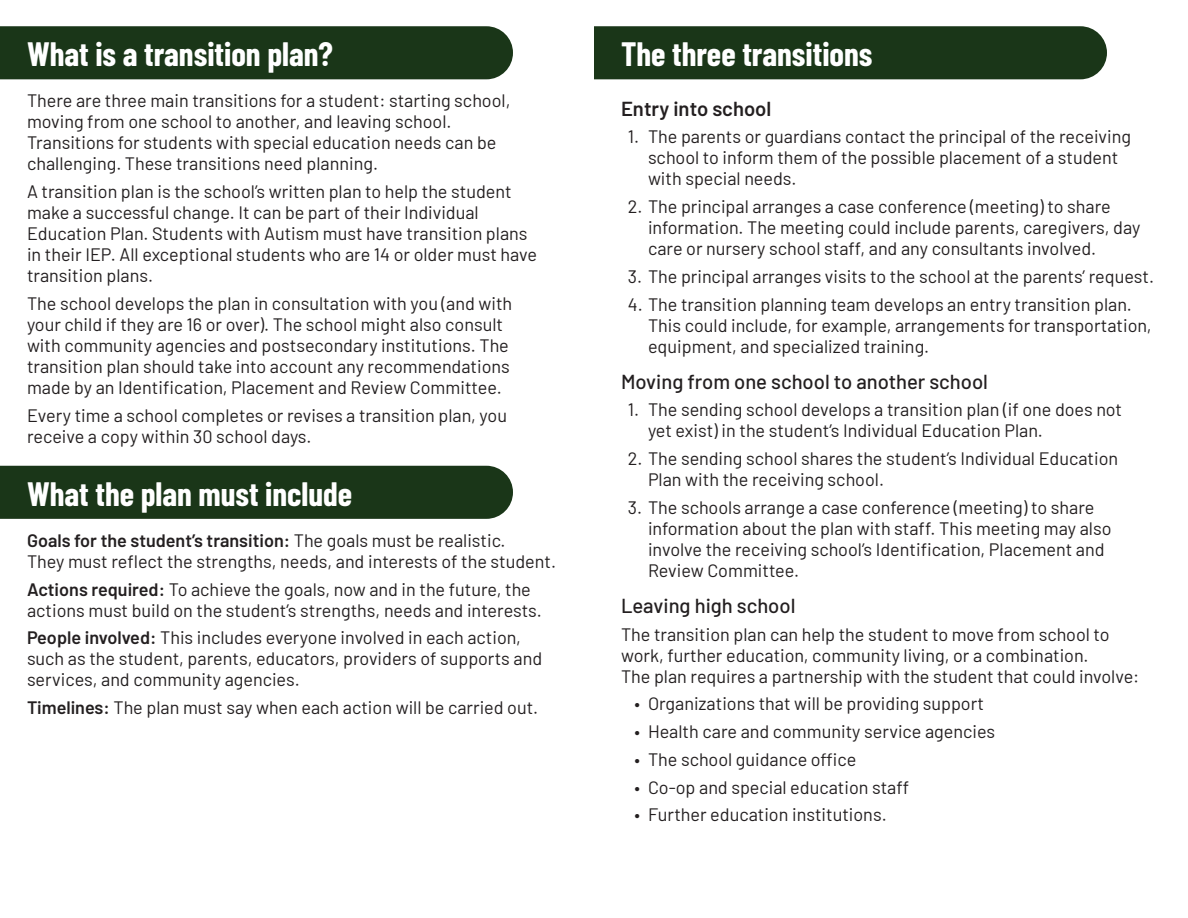
<style>
.page{position:relative;width:1188px;height:918px;background:#fff}
.page>*{position:absolute;margin:0;border:0;box-sizing:border-box;transform-origin:0 0}
.Copy_Header{font:700 33px "Barlow Condensed";color:#fff}
.Copy_Header_-_Right{font:700 33px "Barlow Condensed";color:#fff}
.Subheader_1{font:500 20.25px "Barlow";color:#231f20}
.Subheader_1-2{font:600 20.25px "Barlow";color:#231f20}
.Copy{font:18px/21px "Barlow";color:#231f20}
.s1{font-weight:600}
</style>
<div class="page">
<div style="left:594px;top:26px;width:513px;height:53px;background:#1a3618"></div>
<div style="left:0;top:26px;width:513px;height:53px;background:#1a3618"></div>
<div style="left:0;top:466px;width:513px;height:53px;background:#1a3618"></div>
<p class="Copy_Header" style="left:27px;top:31px;width:307px">What is a transition plan?</p>
<p class="Copy" style="left:27px;top:89px;width:485px">There are three main transitions for a student: starting school, moving from one school to another, and leaving school.<br>Transitions for students with special education needs can be challenging. These transitions need planning.</p>
<p class="Copy" style="left:27px;top:180px;width:512px">A transition plan is the school’s written plan to help the student make a successful change. It can be part of their Individual Education Plan. Students with Autism must have transition plans in their IEP. All exceptional students who are 14 or older must have transition plans.</p>
<p class="Copy" style="left:27px;top:291px;width:487px">The school develops the plan in consultation with you (and with your child if they are 16 or over). The school might also consult with community agencies and postsecondary institutions. The transition plan should take into account any recommendations made by an Identification, Placement and Review Committee.</p>
<p class="Copy" style="left:27px;top:403px;width:481px">Every time a school completes or revises a transition plan, you receive a copy within 30 school days.</p>
<p class="Copy_Header" style="left:27px;top:470px;width:327px">What the plan must include</p>
<p class="Copy" style="left:27px;top:528px;width:531px"><span class="s1">Goals for the student’s transition:</span> The goals must be realistic.<br>They must reflect the strengths, needs, and interests of the student.</p>
<p class="Copy" style="left:27px;top:577px;width:516px"><span class="s1">Actions required:</span> To achieve the goals, now and in the future, the actions must build on the student’s strengths, needs and interests.</p>
<p class="Copy" style="left:27px;top:626px;width:517px"><span class="s1">People involved:</span> This includes everyone involved in each action, such as the student, parents, educators, providers of supports and services, and community agencies.</p>
<p class="Copy" style="left:27px;top:696px;width:513px"><span class="s1">Timelines:</span> The plan must say when each action will be carried out.</p>
<p class="Copy_Header_-_Right" style="left:621px;top:31px;width:253px">The three transitions</p>
<p class="Subheader_1-2" style="left:621px;top:93px;width:152px">Entry into school</p>
<p class="Copy" style="left:648px;top:125px;width:485px;text-indent:-20px">1. The parents or guardians contact the principal of the receiving school to inform them of the possible placement of a student with special needs.</p>
<p class="Copy" style="left:648px;top:195px;width:494px;text-indent:-20px">2. The principal arranges a case conference (meeting) to share information. The meeting could include parents, caregivers, day care or nursery school staff, and any consultants involved.</p>
<p class="Copy" style="left:628px;top:264px;width:528px">3. The principal arranges visits to the school at the parents’ request.</p>
<p class="Copy" style="left:648px;top:292px;width:505px;text-indent:-20px">4. The transition planning team develops an entry transition plan.<br>This could include, for example, arrangements for transportation, equipment, and specialized training.</p>
<p class="Subheader_1" style="left:621px;top:366px;width:369px">Moving from one school to another school</p>
<p class="Copy" style="left:648px;top:398px;width:476px;text-indent:-20px">1. The sending school develops a transition plan (if one does not yet exist) in the student’s Individual Education Plan.</p>
<p class="Copy" style="left:648px;top:447px;width:472px;text-indent:-20px">2. The sending school shares the student’s Individual Education<br>Plan with the receiving school.</p>
<p class="Copy" style="left:648px;top:495px;width:465px;text-indent:-20px">3. The schools arrange a case conference (meeting) to share information about the plan with staff. This meeting may also involve the receiving school’s Identification, Placement and Review Committee.</p>
<p class="Subheader_1" style="left:621px;top:591px;width:176px">Leaving high school</p>
<p class="Copy" style="left:621px;top:622px;width:520px">The transition plan can help the student to move from school to work, further education, community living, or a combination.<br>The plan requires a partnership with the student that could involve:</p>
<p class="Copy" style="left:634px;top:692px;width:351px">• Organizations that will be providing support</p>
<p class="Copy" style="left:634px;top:720px;width:362px">• Health care and community service agencies</p>
<p class="Copy" style="left:634px;top:747px;width:223px">• The school guidance office</p>
<p class="Copy" style="left:634px;top:775px;width:276px">• Co-op and special education staff</p>
<p class="Copy" style="left:634px;top:803px;width:254px">• Further education institutions.</p>
</div>
